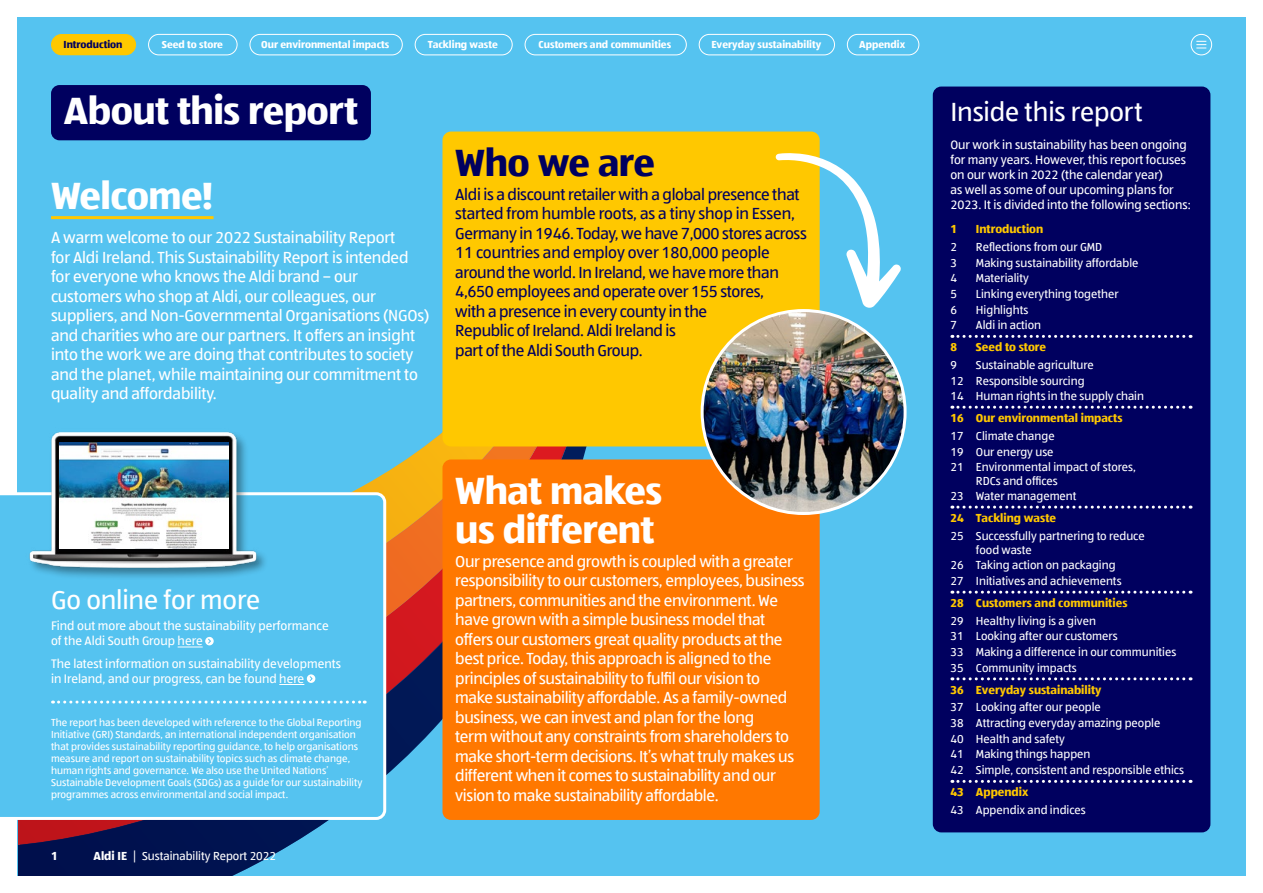
<style>
.page{position:relative;width:1263px;height:893px;background:#fff}
.page>*{position:absolute;margin:0;border:0;box-sizing:border-box;transform-origin:0 0}
.t1{font:700 39px/84.8px "ALDISUED Office";letter-spacing:-.015em;color:#fff}
.t2{font:700 39px "ALDISUED Office";letter-spacing:-.015em;color:#00005f}
.t3{font:27px "ALDISUED Office";letter-spacing:-.005em;color:#fff}
.t4{font:16.5px/19.5px "ALDISUED Office";letter-spacing:-.02em;color:#fff}
.t5{font:16.5px/19.5px "ALDISUED Office";letter-spacing:-.02em;color:#00005f}
.t6{font:12.75px/15px "ALDISUED Office";letter-spacing:-.005em;color:#fff}
.t7{font:12px/15.6px "ALDISUED Office";color:#fff}
.t8{font:700 12px "ALDISUED Office";color:#ffc800}
.t9{font:700 12px "ALDISUED Office";color:#fff}
.t10{font:10.5px/12px "ALDISUED Office";color:#fff}
.t11{font:700 10.5px "ALDISUED Office";color:#fff}
.t12{font:700 10.5px "ALDISUED Office";color:#00005f}
.s1{font-weight:700}
</style>
<div class="page">
<div style="left:17px;top:17px;width:1229px;height:859px;background:#55c3f0"></div>
<div style="left:51px;top:85px;width:320px;height:55px;background:#00005f;border-radius:9px"></div>
<hr style="left:51px;top:216px;width:163px;height:3px;background:#ffc800">
<svg style="left:18px;top:432px;width:573px;height:444px"></svg>
<svg style="left:0;top:491px;width:388px;height:330px"></svg>
<div style="left:28px;top:430px;width:241px;height:150px;background:#000;opacity:.4"></div>
<img style="left:17px;top:430px;width:243px;height:145px">
<img style="left:59px;top:443px;width:169px;height:105px">
<svg style="left:53px;top:701px;width:312px;height:3px"></svg>
<div style="left:933px;top:87px;width:277px;height:745px;background:#00005f;border-radius:9px"></div>
<svg style="left:952px;top:335px;width:239px;height:3px"></svg>
<svg style="left:952px;top:406px;width:239px;height:3px"></svg>
<svg style="left:952px;top:506px;width:239px;height:3px"></svg>
<svg style="left:952px;top:591px;width:239px;height:3px"></svg>
<svg style="left:952px;top:677px;width:239px;height:3px"></svg>
<svg style="left:952px;top:780px;width:239px;height:3px"></svg>
<div style="left:442px;top:132px;width:378px;height:314px;background:#ffc800;border-radius:9px"></div>
<div style="left:442px;top:459px;width:378px;height:361px;background:#ff7800;border-radius:9px"></div>
<img style="left:702px;top:311px;width:203px;height:202px;border-radius:101px">
<svg style="left:775px;top:152px;width:126px;height:157px"></svg>
<svg style="left:205px;top:637px;width:9px;height:8px"></svg>
<svg style="left:178px;top:638px;width:33px;height:10px"></svg>
<svg style="left:307px;top:674px;width:8px;height:9px"></svg>
<svg style="left:279px;top:676px;width:34px;height:9px"></svg>
<div style="left:52px;top:35px;width:83px;height:20px;background:#ffc800;border-radius:10px"></div>
<div style="left:51px;top:34px;width:85px;height:21px;border:2px solid #ffc800;border-radius:10px"></div>
<div style="left:148px;top:34px;width:89px;height:21px;border:1px solid #fff;border-radius:10px"></div>
<div style="left:415px;top:34px;width:98px;height:21px;border:1px solid #fff;border-radius:10px"></div>
<div style="left:525px;top:34px;width:162px;height:21px;border:1px solid #fff;border-radius:10px"></div>
<div style="left:699px;top:34px;width:136px;height:21px;border:1px solid #fff;border-radius:10px"></div>
<div style="left:847px;top:34px;width:72px;height:21px;border:1px solid #fff;border-radius:10px"></div>
<div style="left:250px;top:34px;width:153px;height:21px;border:1px solid #fff;border-radius:10px"></div>
<div style="left:1191px;top:34px;width:21px;height:21px;border:1px solid #fff;border-radius:50%"></div>
<svg style="left:1196px;top:41px;width:10px;height:8px"></svg>
<p class="t12" style="left:64px;top:37px;width:60px">Introduction</p>
<p class="t11" style="left:162px;top:37px;width:63px">Seed to store</p>
<p class="t11" style="left:261px;top:37px;width:130px">Our environmental impacts</p>
<p class="t11" style="left:428px;top:37px;width:72px">Tackling waste</p>
<p class="t11" style="left:539px;top:37px;width:134px">Customers and communities</p>
<p class="t11" style="left:711px;top:37px;width:111px">Everyday sustainability</p>
<p class="t11" style="left:859px;top:37px;width:47px">Appendix</p>
<h1 class="t1" style="left:51px;top:67px;width:309px;text-indent:13px">About this report<br>Welcome!</h1>
<p class="t4" style="left:51px;top:227px;width:380px">A warm welcome to our 2022 Sustainability Report<br>for Aldi Ireland. This Sustainability Report is intended for everyone who knows the Aldi brand – our customers who shop at Aldi, our colleagues, our suppliers, and Non-Governmental Organisations (NGOs) and charities who are our partners. It offers an insight into the work we are doing that contributes to society and the planet, while maintaining our commitment to quality and affordability.</p>
<h1 class="t2" style="left:455px;top:136px;width:201px">Who we are</h1>
<p class="t5" style="left:455px;top:184px;width:353px">Aldi is a discount retailer with a global presence that started from humble roots, as a tiny shop in Essen, Germany in 1946. Today, we have 7,000 stores across 11 countries and employ over 180,000 people around the world. In Ireland, we have more than 4,650 employees and operate over 155 stores,<br>with a presence in every county in the<br>Republic of Ireland. Aldi Ireland is<br>part of the Aldi South Group.</p>
<h2 class="t3" style="left:51px;top:582px;width:211px">Go online for more</h2>
<p class="t6" style="left:51px;top:618px;width:279px">Find out more about the sustainability performance of the Aldi South Group here</p>
<p class="t6" style="left:51px;top:656px;width:292px">The latest information on sustainability developments in Ireland, and our progress, can be found here</p>
<p class="t10" style="left:51px;top:716px;width:313px">The report has been developed with reference to the Global Reporting Initiative (GRI) Standards, an international independent organisation that provides sustainability reporting guidance, to help organisations measure and report on sustainability topics such as climate change, human rights and governance. We also use the United Nations’ Sustainable Development Goals (SDGs) as a guide for our sustainability programmes across environmental and social impact.</p>
<p class="t9" style="left:51px;top:847px;width:8px">1</p>
<p class="t7" style="left:94px;top:847px;width:184px"><span class="s1">Aldi IE</span> | Sustainability Report 2022</p>
<h1 class="t1" style="left:455px;top:470px;width:208px;line-height:39px">What makes us different</h1>
<p class="t4" style="left:455px;top:551px;width:351px">Our presence and growth is coupled with a greater responsibility to our customers, employees, business partners, communities and the environment. We have grown with a simple business model that offers our customers great quality products at the best price. Today, this approach is aligned to the principles of sustainability to fulfil our vision to<br>make sustainability affordable. As a family-owned business, we can invest and plan for the long<br>term without any constraints from shareholders to make short-term decisions. It’s what truly makes us different when it comes to sustainability and our vision to make sustainability affordable.</p>
<h2 class="t3" style="left:950px;top:95px;width:194px">Inside this report</h2>
<p class="t6" style="left:950px;top:137px;width:242px">Our work in sustainability has been ongoing for many years. However, this report focuses on our work in 2022 (the calendar year)<br>as well as some of our upcoming plans for 2023. It is divided into the following sections:</p>
<p class="t8" style="left:950px;top:221px;width:8px">1</p>
<p class="t8" style="left:976px;top:221px;width:69px">Introduction</p>
<p class="t7" style="left:950px;top:239px;width:8px">2</p>
<p class="t7" style="left:976px;top:239px;width:128px">Reflections from our GMD</p>
<p class="t7" style="left:950px;top:255px;width:8px">3</p>
<p class="t7" style="left:976px;top:255px;width:164px">Making sustainability affordable</p>
<p class="t7" style="left:950px;top:270px;width:8px">4</p>
<p class="t7" style="left:976px;top:270px;width:55px">Materiality</p>
<p class="t7" style="left:950px;top:286px;width:8px">5</p>
<p class="t7" style="left:976px;top:286px;width:144px">Linking everything together</p>
<p class="t7" style="left:950px;top:301px;width:8px">6</p>
<p class="t7" style="left:976px;top:301px;width:54px">Highlights</p>
<p class="t7" style="left:950px;top:317px;width:8px">7</p>
<p class="t7" style="left:976px;top:317px;width:67px">Aldi in action</p>
<p class="t8" style="left:950px;top:339px;width:8px">8</p>
<p class="t8" style="left:976px;top:339px;width:72px">Seed to store</p>
<p class="t7" style="left:950px;top:357px;width:8px">9</p>
<p class="t7" style="left:950px;top:357px;width:195px;text-indent:26px">Sustainable agriculture<br>12 Responsible sourcing<br>14 Human rights in the supply chain</p>
<p class="t8" style="left:950px;top:410px;width:174px">16 Our environmental impacts</p>
<p class="t7" style="left:950px;top:428px;width:187px">17 Climate change<br>19 Our energy use<br>21 Environmental impact of stores,</p>
<p class="t7" style="left:950px;top:473px;width:128px;text-align:center">RDCs and offices<br>23 Water management</p>
<p class="t8" style="left:950px;top:510px;width:107px">24 Tackling waste</p>
<p class="t7" style="left:976px;top:529px;width:170px;line-height:13.5px;text-indent:-26px">25 Successfully partnering to reduce food waste</p>
<p class="t7" style="left:950px;top:557px;width:173px">26 Taking action on packaging<br>27 Initiatives and achievements</p>
<p class="t8" style="left:950px;top:595px;width:179px">28 Customers and communities</p>
<p class="t7" style="left:950px;top:612px;width:227px">29 Healthy living is a given<br>31 Looking after our customers<br>33 Making a difference in our communities<br>35 Community impacts</p>
<p class="t8" style="left:950px;top:681px;width:153px">36 Everyday sustainability</p>
<p class="t7" style="left:950px;top:699px;width:235px">37 Looking after our people<br>38 Attracting everyday amazing people<br>40 Health and safety<br>41 Making things happen<br>42 Simple, consistent and responsible ethics</p>
<p class="t8" style="left:950px;top:784px;width:79px">43 Appendix</p>
<p class="t7" style="left:950px;top:801px;width:137px">43 Appendix and indices</p>
</div>
